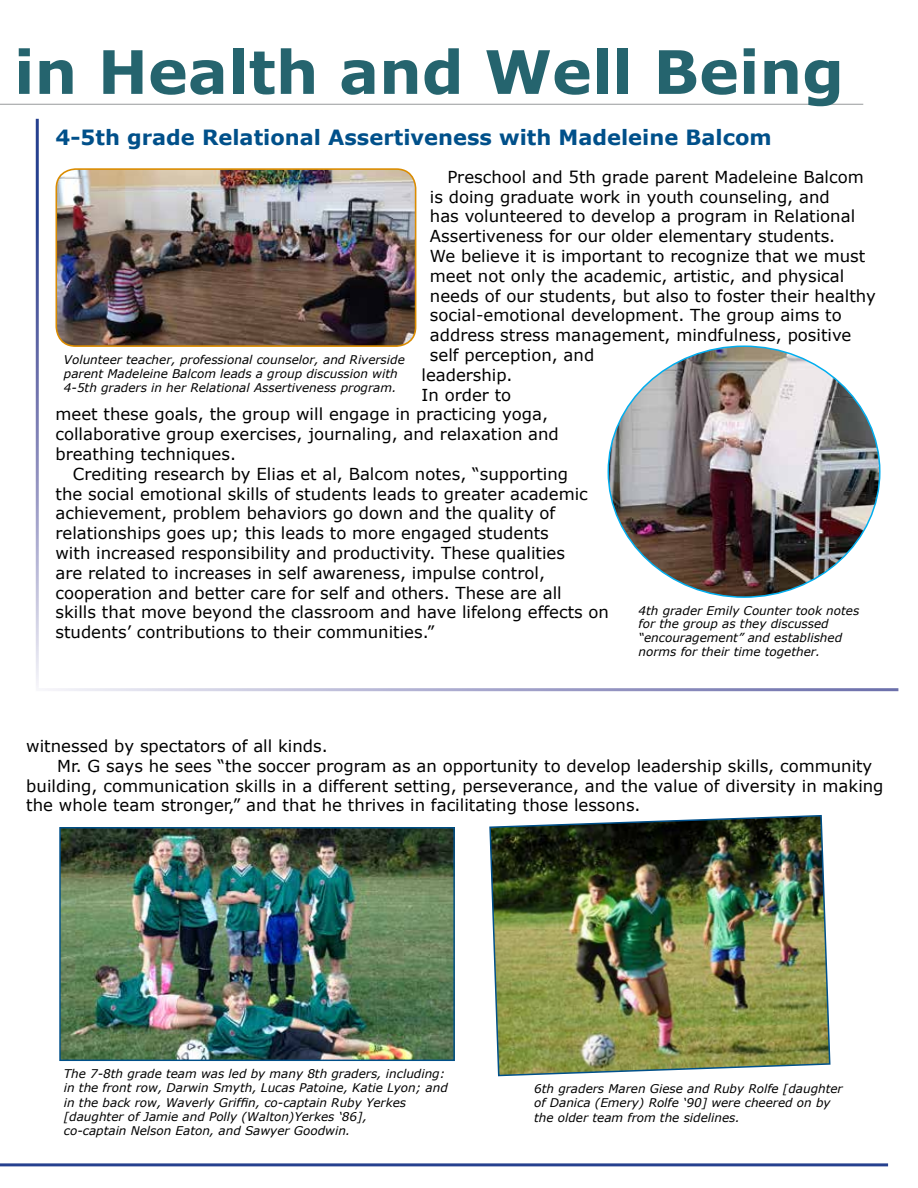
<style>
.page{position:relative;width:918px;height:1188px;background:#fff}
.page>*{position:absolute;margin:0;border:0;box-sizing:border-box;transform-origin:0 0}
.t1{font:700 60px "Verdana";color:#25646e}
.t2{font:700 21px "Verdana";color:#00508a}
.t3{font:16.5px "Verdana";color:#000}
.t4{font:italic 12px/14.4px "Verdana";color:#000}
</style>
<div class="page">
<hr style="left:0;top:104px;width:863px;height:1px;background:#97999b">
<svg style="left:0;top:1163px;width:889px;height:4px;background:#5c6faa"></svg>
<img style="left:489px;top:815px;width:342px;height:262px">
<img style="left:61px;top:829px;width:392px;height:230px">
<div style="left:59px;top:827px;width:396px;height:234px;border:1px solid #00508a"></div>
<svg style="left:35px;top:118px;width:864px;height:574px"></svg>
<img style="left:56px;top:169px;width:360px;height:177px">
<div style="left:56px;top:168px;width:360px;height:179px;border:2px solid #db8c00;border-radius:19px"></div>
<img style="left:608px;top:346px;width:272px;height:251px">
<h1 class="t1" style="left:14px;top:34px;width:832px">in Health and Well Being</h1>
<p class="t2" style="left:56px;top:124px;width:718px">4-5th grade Relational Assertiveness with Madeleine Balcom</p>
<p class="t3" style="left:447px;top:166px;width:418px">Preschool and 5th grade parent Madeleine Balcom</p>
<p class="t3" style="left:430px;top:186px;width:401px">is doing graduate work in youth counseling, and</p>
<p class="t3" style="left:430px;top:206px;width:427px">has volunteered to develop a program in Relational</p>
<p class="t3" style="left:430px;top:226px;width:407px">Assertiveness for our older elementary students.</p>
<p class="t3" style="left:430px;top:246px;width:437px">We believe it is important to recognize that we must</p>
<p class="t3" style="left:430px;top:265px;width:416px">meet not only the academic, artistic, and physical</p>
<p class="t3" style="left:430px;top:285px;width:447px">needs of our students, but also to foster their healthy</p>
<p class="t3" style="left:430px;top:305px;width:413px">social-emotional development. The group aims to</p>
<p class="t3" style="left:430px;top:325px;width:423px">address stress management, mindfulness, positive</p>
<p class="t3" style="left:430px;top:345px;width:166px">self perception, and</p>
<p class="t3" style="left:421px;top:364px;width:93px">leadership.</p>
<p class="t3" style="left:421px;top:384px;width:91px">In order to</p>
<p class="t3" style="left:56px;top:404px;width:494px">meet these goals, the group will engage in practicing yoga,</p>
<p class="t3" style="left:56px;top:424px;width:505px">collaborative group exercises, journaling, and relaxation and</p>
<p class="t3" style="left:56px;top:444px;width:182px">breathing techniques.</p>
<p class="t3" style="left:73px;top:463px;width:497px">Crediting research by Elias et al, Balcom notes, “supporting</p>
<p class="t3" style="left:56px;top:483px;width:534px">the social emotional skills of students leads to greater academic</p>
<p class="t3" style="left:56px;top:503px;width:501px">achievement, problem behaviors go down and the quality of</p>
<p class="t3" style="left:56px;top:523px;width:495px">relationships goes up; this leads to more engaged students</p>
<p class="t3" style="left:56px;top:543px;width:511px">with increased responsibility and productivity. These qualities</p>
<p class="t3" style="left:56px;top:562px;width:491px">are related to increases in self awareness, impulse control,</p>
<p class="t3" style="left:56px;top:582px;width:508px">cooperation and better care for self and others. These are all</p>
<p class="t3" style="left:56px;top:602px;width:555px">skills that move beyond the classroom and have lifelong effects on</p>
<p class="t3" style="left:56px;top:622px;width:381px">students’ contributions to their communities.”</p>
<p class="t4" style="left:64px;top:352px;width:342px;line-height:13.8px">Volunteer teacher, professional counselor, and Riverside parent Madeleine Balcom leads a group discussion with<br>4-5th graders in her Relational Assertiveness program.</p>
<p class="t4" style="left:639px;top:603px;width:222px;line-height:13.8px">4th grader Emily Counter took notes for the group as they discussed “encouragement” and established norms for their time together.</p>
<p class="t3" style="left:26px;top:735px;width:303px">witnessed by spectators of all kinds.</p>
<p class="t3" style="left:57px;top:755px;width:817px">Mr. G says he sees “the soccer program as an opportunity to develop leadership skills, community</p>
<p class="t3" style="left:26px;top:775px;width:859px">building, communication skills in a different setting, perseverance, and the value of diversity in making</p>
<p class="t3" style="left:26px;top:795px;width:616px">the whole team stronger,” and that he thrives in facilitating those lessons.</p>
<p class="t4" style="left:64px;top:1066px;width:385px">The 7-8th grade team was led by many 8th graders, including: in the front row, Darwin Smyth, Lucas Patoine, Katie Lyon; and in the back row, Waverly Griffin, co-captain Ruby Yerkes [daughter of Jamie and Polly (Walton)Yerkes ‘86],<br>co-captain Nelson Eaton, and Sawyer Goodwin.</p>
<p class="t4" style="left:534px;top:1081px;width:310px">6th graders Maren Giese and Ruby Rolfe [daughter of Danica (Emery) Rolfe ‘90] were cheered on by the older team from the sidelines.</p>
</div>
